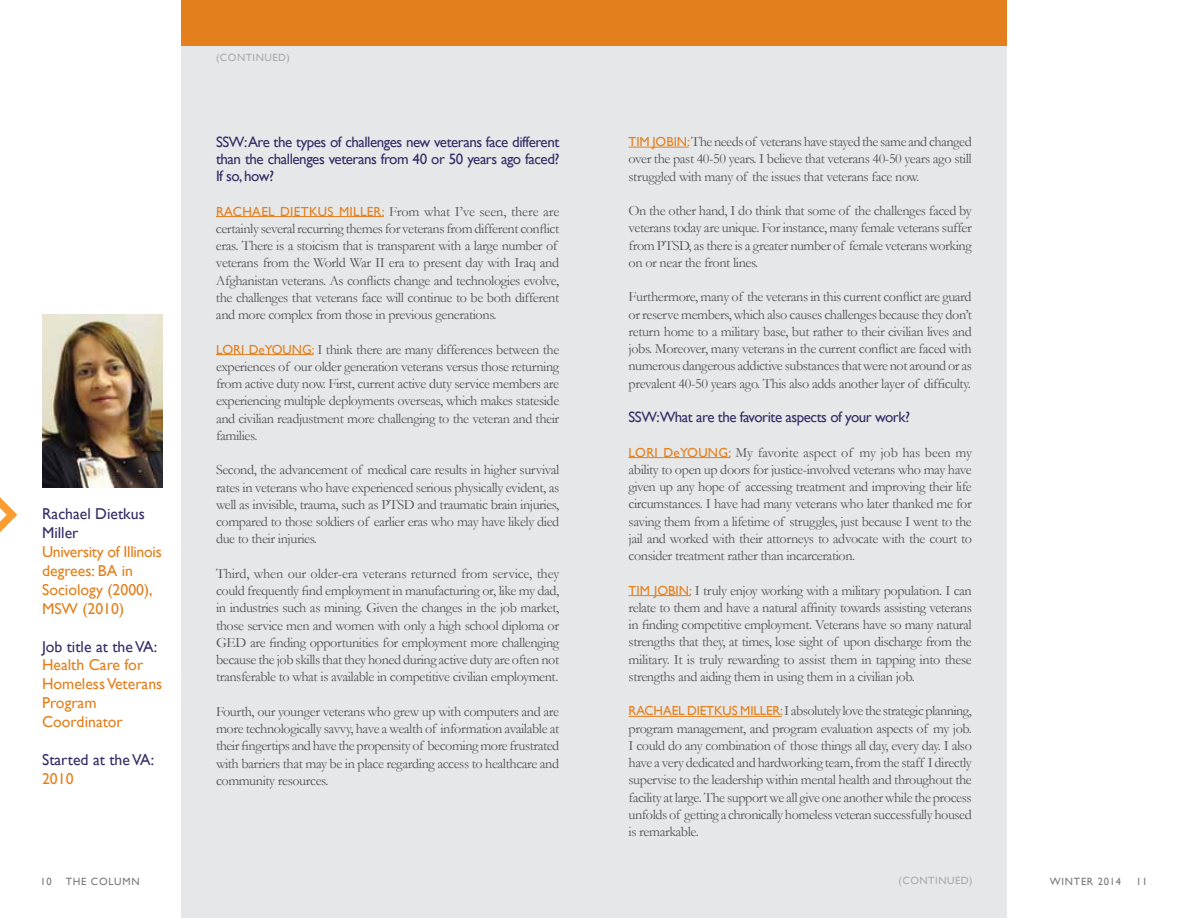
<style>
.page{position:relative;width:1188px;height:918px;background:#fff}
.page>*{position:absolute;margin:0;border:0;box-sizing:border-box;transform-origin:0 0}
.t1{font:15.75px/18.9px "Gill Sans";color:#e37f1c}
.t2{font:15.75px/18.9px "Gill Sans";color:#362c66}
.t3{font:15px/17.2px "Gill Sans";letter-spacing:-.03em;color:#362c66;text-align:justify}
.t4{font:14.25px/17.2px "Garamond";letter-spacing:-.03em;color:#545456;text-align:justify}
.t5{font:10.5px "Gill Sans";letter-spacing:.07em;color:#77787b}
.t6{font:10.5px "Gill Sans";letter-spacing:.185em;color:#a7a9ac}
.s1{font-family:"Gill Sans";font-size:13.2px;color:#e37f1c}
</style>
<div class="page">
<div style="left:181px;top:2px;width:826px;height:916px;background:#e6e7e8"></div>
<hr style="left:216px;top:216px;width:168px;height:1px;background:#e37f1c">
<hr style="left:216px;top:354px;width:97px;height:1px;background:#e37f1c">
<hr style="left:629px;top:147px;width:60px;height:1px;background:#e37f1c">
<hr style="left:629px;top:457px;width:101px;height:1px;background:#e37f1c">
<hr style="left:629px;top:595px;width:62px;height:1px;background:#e37f1c">
<hr style="left:629px;top:716px;width:153px;height:1px;background:#e37f1c">
<div style="left:181px;top:0;width:826px;height:46px;background:#e37f1c"></div>
<img style="left:42px;top:314px;width:121px;height:173px">
<svg style="left:0;top:497px;width:17px;height:35px"></svg>
<p class="t2" style="left:42px;top:504px;width:104px">Rachael Dietkus<br>Miller</p>
<p class="t1" style="left:42px;top:542px;width:121px">University of Illinois degrees: BA in<br>Sociology (2000),<br>MSW (2010)</p>
<p class="t2" style="left:42px;top:637px;width:117px">Job title at the VA:</p>
<p class="t1" style="left:42px;top:656px;width:122px">Health Care for<br>Homeless Veterans<br>Program<br>Coordinator</p>
<p class="t2" style="left:42px;top:750px;width:114px">Started at the VA:</p>
<p class="t1" style="left:42px;top:769px;width:33px">2010</p>
<p class="t6" style="left:216px;top:52px;width:29px">(continued</p>
<p class="t6" style="left:287px;top:52px;width:5px">)</p>
<p class="t3" style="left:216px;top:133px;width:345px">SSW:Are the types of challenges new veterans face different than the challenges veterans from 40 or 50 years ago faced?<br>If so, how?</p>
<p class="t4" style="left:216px;top:202px;width:345px;text-align:left"><span class="s1">RACHA EL DIETKUS M ILL ER:</span> From what I’ve seen, there are certainly several recurring themes for veterans from different conflict eras. There is a stoicism that is transparent with a large number of veterans from the World War II era to present day with Iraq and Afghanistan veterans. As conflicts change and technologies evolve, the challenges that veterans face will continue to be both different and more complex from those in previous generations.</p>
<p class="t4" style="left:216px;top:340px;width:345px"><span class="s1">LO RI DeYO UNG:</span> I think there are many differences between the experiences of our older generation veterans versus those returning from active duty now. First, current active duty service members are experiencing multiple deployments overseas, which makes stateside and civilian readjustment more challenging to the veteran and their families.</p>
<p class="t4" style="left:216px;top:461px;width:345px">Second, the advancement of medical care results in higher survival rates in veterans who have experienced serious physically evident, as well as invisible, trauma, such as PTSD and traumatic brain injuries, compared to those soldiers of earlier eras who may have likely died due to their injuries.</p>
<p class="t4" style="left:216px;top:565px;width:345px">Third, when our older-era veterans returned from service, they could frequently find employment in manufacturing or, like my dad, in industries such as mining. Given the changes in the job market, those service men and women with only a high school diploma or GED are finding opportunities for employment more challenging because the job skills that they honed during active duty are often not transferable to what is available in competitive civilian employment.</p>
<p class="t4" style="left:216px;top:703px;width:345px">Fourth, our younger veterans who grew up with computers and are more technologically savvy, have a wealth of information available at their fingertips and have the propensity of becoming more frustrated with barriers that may be in place regarding access to healthcare and community resources.</p>
<p class="t4" style="left:629px;top:133px;width:345px"><span class="s1">TIM JOB IN:</span>The needs of veterans have stayed the same and changed over the past 40-50 years. I believe that veterans 40-50 years ago still struggled with many of the issues that veterans face now.</p>
<p class="t4" style="left:629px;top:202px;width:345px">On the other hand, I do think that some of the challenges faced by veterans today are unique. For instance, many female veterans suffer from PTSD, as there is a greater number of female veterans working on or near the front lines.</p>
<p class="t4" style="left:629px;top:288px;width:345px">Furthermore, many of the veterans in this current conflict are guard or reserve members, which also causes challenges because they don’t return home to a military base, but rather to their civilian lives and jobs. Moreover, many veterans in the current conflict are faced with numerous dangerous addictive substances that were not around or as prevalent 40-50 years ago. This also adds another layer of difficulty.</p>
<p class="t3" style="left:629px;top:408px;width:283px">SSW:What are the favorite aspects of your work?</p>
<p class="t4" style="left:629px;top:443px;width:345px"><span class="s1">LO RI DeYO UNG:</span> My favorite aspect of my job has been my ability to open up doors for justice-involved veterans who may have given up any hope of accessing treatment and improving their life circumstances. I have had many veterans who later thanked me for saving them from a lifetime of struggles, just because I went to the jail and worked with their attorneys to advocate with the court to consider treatment rather than incarceration.</p>
<p class="t4" style="left:629px;top:581px;width:345px"><span class="s1">TIM JOB IN:</span> I truly enjoy working with a military population. I can relate to them and have a natural affinity towards assisting veterans in finding competitive employment. Veterans have so many natural strengths that they, at times, lose sight of upon discharge from the military. It is truly rewarding to assist them in tapping into these strengths and aiding them in using them in a civilian job.</p>
<p class="t4" style="left:629px;top:702px;width:345px"><span class="s1">RACHA EL DIETKUS M ILL ER:</span>I absolutely love the strategic planning, program management, and program evaluation aspects of my job.<br>I could do any combination of those things all day, every day. I also have a very dedicated and hardworking team, from the staff I directly supervise to the leadership within mental health and throughout the facility at large. The support we all give one another while the process unfolds of getting a chronically homeless veteran successfully housed is remarkable.</p>
<p class="t6" style="left:899px;top:875px;width:29px">(continued</p>
<p class="t6" style="left:969px;top:875px;width:5px">)</p>
<p class="t5" style="left:40px;top:875px;width:13px">10</p>
<p class="t5" style="left:66px;top:875px;width:72px">The Column</p>
<p class="t5" style="left:1050px;top:875px;width:72px">WINTER 2014</p>
<p class="t5" style="left:1136px;top:875px;width:13px">11</p>
</div>
